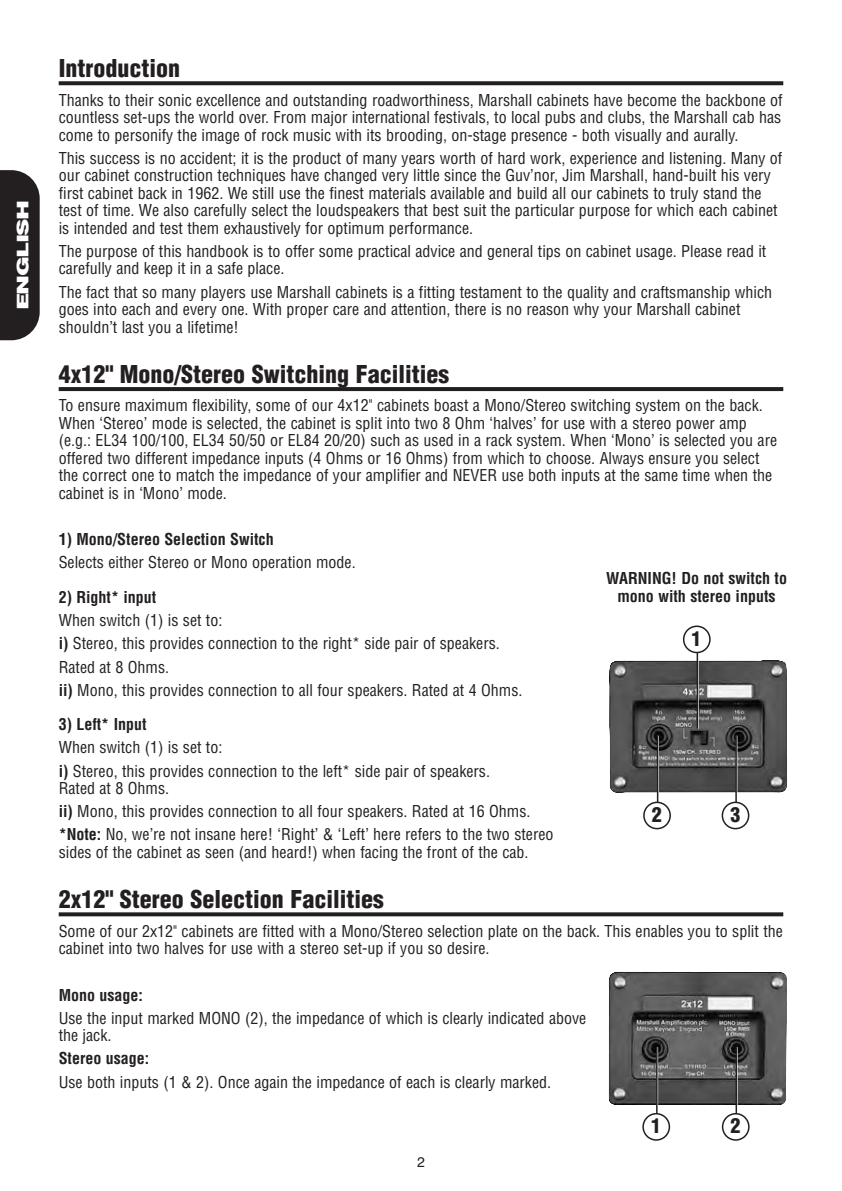
<style>
.page{position:relative;width:842px;height:1191px;background:#fff}
.page>*{position:absolute;margin:0;border:0;box-sizing:border-box;transform-origin:0 0}
.t1{font:900 condensed 24px "Helvetica";color:#231f20}
.t2{font:900 condensed 20px "Helvetica";color:#231f20}
.t3{font:condensed 16px/17.6px "Helvetica";color:#231f20}
.t4{font:700 condensed 16px/17.6px "Helvetica";color:#231f20;text-align:center}
.t5{font:900 16px "Helvetica";letter-spacing:-.065em;color:#fff;scale:1.5 1}
.t6{font:14px "Helvetica";color:#231f20}
.s1{font-weight:700}
</style>
<div class="page">
<svg style="left:59px;top:81px;width:724px;height:4px;background:#312d2e"></svg>
<svg style="left:59px;top:387px;width:724px;height:4px;background:#272324"></svg>
<svg style="left:59px;top:912px;width:724px;height:4px;background:#363233"></svg>
<svg style="left:0;top:170px;width:40px;height:170px;background:#2f2c2d"></svg>
<img style="left:608px;top:972px;width:179px;height:133px">
<hr style="left:736px;top:1047px;width:2px;height:67px;background:#fff">
<hr style="left:735px;top:1047px;width:2px;height:67px;background:#231f20">
<svg style="left:722px;top:1113px;width:28px;height:27px"></svg>
<hr style="left:656px;top:1047px;width:2px;height:67px;background:#231f20">
<svg style="left:642px;top:1113px;width:28px;height:27px"></svg>
<img style="left:609px;top:659px;width:178px;height:134px">
<hr style="left:735px;top:735px;width:2px;height:67px;background:#231f20">
<svg style="left:722px;top:801px;width:27px;height:28px"></svg>
<hr style="left:657px;top:735px;width:2px;height:67px;background:#fff">
<hr style="left:657px;top:735px;width:1px;height:67px;background:#231f20">
<svg style="left:643px;top:801px;width:28px;height:28px"></svg>
<hr style="left:697px;top:651px;width:2px;height:77px;background:#fff">
<hr style="left:697px;top:651px;width:1px;height:77px;background:#231f20">
<svg style="left:683px;top:625px;width:28px;height:28px"></svg>
<p class="t5" style="left:14px;top:310px;width:75px;rotate:-90deg">ENGLISH</p>
<h1 class="t1" style="left:59px;top:54px;width:123px">Introduction</h1>
<p class="t3" style="left:59px;top:91px;width:725px;text-align:justify">Thanks to their sonic excellence and outstanding roadworthiness, Marshall cabinets have become the backbone of countless set-ups the world over. From major international festivals, to local pubs and clubs, the Marshall cab has come to personify the image of rock music with its brooding, on-stage presence - both visually and aurally.</p>
<p class="t3" style="left:59px;top:149px;width:725px">This success is no accident; it is the product of many years worth of hard work, experience and listening. Many of our cabinet construction techniques have changed very little since the Guv’nor, Jim Marshall, hand-built his very first cabinet back in 1962. We still use the finest materials available and build all our cabinets to truly stand the test of time. We also carefully select the loudspeakers that best suit the particular purpose for which each cabinet is intended and test them exhaustively for optimum performance.</p>
<p class="t3" style="left:59px;top:243px;width:709px">The purpose of this handbook is to offer some practical advice and general tips on cabinet usage. Please read it carefully and keep it in a safe place.</p>
<p class="t3" style="left:59px;top:283px;width:715px">The fact that so many players use Marshall cabinets is a fitting testament to the quality and craftsmanship which goes into each and every one. With proper care and attention, there is no reason why your Marshall cabinet shouldn’t last you a lifetime!</p>
<h1 class="t1" style="left:59px;top:360px;width:392px">4x12" Mono/Stereo Switching Facilities</h1>
<p class="t3" style="left:59px;top:397px;width:720px">To ensure maximum flexibility, some of our 4x12" cabinets boast a Mono/Stereo switching system on the back.<br>When ‘Stereo’ mode is selected, the cabinet is split into two 8 Ohm ‘halves’ for use with a stereo power amp (e.g.: EL34 100/100, EL34 50/50 or EL84 20/20) such as used in a rack system. When ‘Mono’ is selected you are offered two different impedance inputs (4 Ohms or 16 Ohms) from which to choose. Always ensure you select the correct one to match the impedance of your amplifier and NEVER use both inputs at the same time when the cabinet is in ‘Mono’ mode.</p>
<p class="t4" style="left:59px;top:531px;width:216px">1) Mono/Stereo Selection Switch</p>
<p class="t3" style="left:59px;top:554px;width:298px">Selects either Stereo or Mono operation mode.</p>
<p class="t4" style="left:59px;top:588px;width:99px">2) Right* input</p>
<p class="t3" style="left:59px;top:609px;width:465px;line-height:23.2px">When switch (1) is set to:<br><span class="s1">i)</span> Stereo, this provides connection to the right* side pair of speakers.<br>Rated at 8 Ohms.<br><span class="s1">ii)</span> Mono, this provides connection to all four speakers. Rated at 4 Ohms.</p>
<p class="t4" style="left:59px;top:716px;width:89px">3) Left* Input</p>
<p class="t3" style="left:59px;top:736px;width:433px;line-height:23.2px">When switch (1) is set to:<br><span class="s1">i)</span> Stereo, this provides connection to the left* side pair of speakers.</p>
<p class="t3" style="left:59px;top:777px;width:496px;line-height:23.2px">Rated at 8 Ohms.<br><span class="s1">ii)</span> Mono, this provides connection to all four speakers. Rated at 16 Ohms. <span class="s1">*Note:</span> No, we’re not insane here! ‘Right’ &amp; ‘Left’ here refers to the two stereo</p>
<p class="t3" style="left:59px;top:843px;width:471px">sides of the cabinet as seen (and heard!) when facing the front of the cab.</p>
<h1 class="t1" style="left:59px;top:885px;width:327px">2x12" Stereo Selection Facilities</h1>
<p class="t3" style="left:59px;top:922px;width:726px">Some of our 2x12" cabinets are fitted with a Mono/Stereo selection plate on the back. This enables you to split the cabinet into two halves for use with a stereo set-up if you so desire.</p>
<p class="t4" style="left:59px;top:986px;width:86px">Mono usage:</p>
<p class="t3" style="left:59px;top:1009px;width:529px">Use the input marked MONO (2), the impedance of which is clearly indicated above the jack.</p>
<p class="t4" style="left:59px;top:1050px;width:92px">Stereo usage:</p>
<p class="t3" style="left:59px;top:1073px;width:494px">Use both inputs (1 &amp; 2). Once again the impedance of each is clearly marked.</p>
<p class="t4" style="left:606px;top:570px;width:182px">WARNING! Do not switch to mono with stereo inputs</p>
<p class="t2" style="left:692px;top:627px;width:11px">1</p>
<p class="t2" style="left:652px;top:803px;width:11px">2</p>
<p class="t2" style="left:730px;top:803px;width:11px">3</p>
<p class="t6" style="left:417px;top:1154px;width:9px">2</p>
<p class="t2" style="left:651px;top:1114px;width:11px">1</p>
<p class="t2" style="left:730px;top:1114px;width:11px">2</p>
</div>
